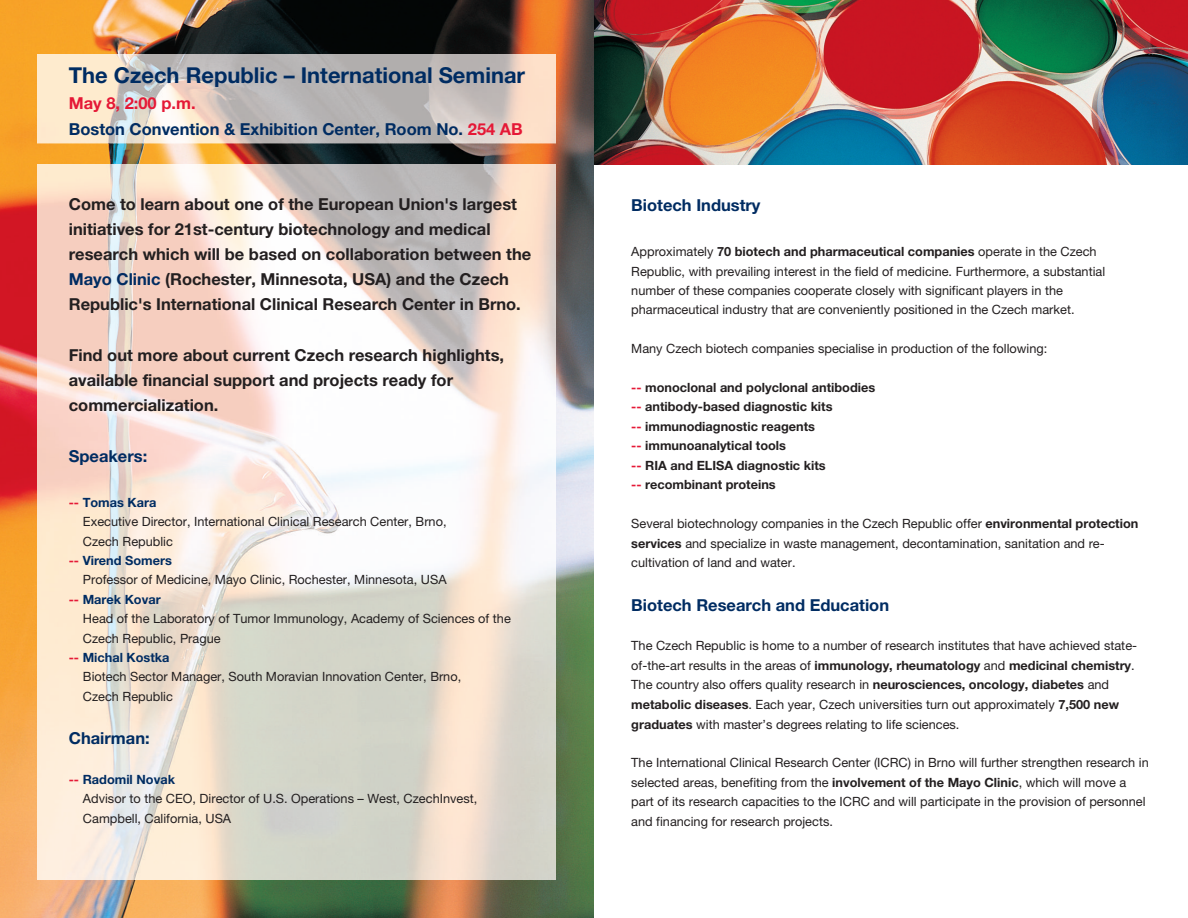
<style>
.page{position:relative;width:1188px;height:918px;background:#fff}
.page>*{position:absolute;margin:0;border:0;box-sizing:border-box;transform-origin:0 0}
.t1{font:700 21.9px "Helvetica Neue CE";color:#002c62}
.t2{font:700 16.5px/25.2px "Helvetica Neue CE";color:#231f20}
.t3{font:700 16.5px "Helvetica Neue CE";color:#002c62}
.t4{font:700 16.5px "Helvetica Neue CE";color:#e51836}
.t5{font:12.75px/19.4px "Helvetica Neue CE";color:#231f20}
.t6{font:700 12.75px/19.5px "Helvetica Neue CE";color:#231f20}
.t7{font:700 12.75px "Helvetica Neue CE";color:#002c62}
.s1{color:#e51836}
.s2{color:#002c62}
.s3{font-weight:700}
</style>
<div class="page">
<img style="left:594px;top:0;width:594px;height:165px">
<img style="left:0;top:0;width:593px;height:918px">
<img style="left:37px;top:165px;width:518px;height:715px">
<img style="left:37px;top:54px;width:518px;height:90px">
<p class="t1" style="left:69px;top:67px;width:458px">The Czech Republic – International Seminar</p>
<p class="t3" style="left:69px;top:123px;width:456px">Boston Convention &amp; Exhibition Center, Room No. <span class="s1">254 AB</span></p>
<p class="t4" style="left:69px;top:98px;width:128px">May 8, 2:00 p.m.</p>
<p class="t2" style="left:69px;top:193px;width:464px">Come to learn about one of the European Union's largest initiatives for 21st-century biotechnology and medical research which will be based on collaboration between the <span class="s2">Mayo Clinic</span> (Rochester, Minnesota, USA) and the Czech Republic's International Clinical Research Center in Brno.</p>
<p class="t2" style="left:69px;top:344px;width:437px">Find out more about current Czech research highlights, available financial support and projects ready for commercialization.</p>
<p class="t3" style="left:69px;top:450px;width:80px">Speakers:</p>
<p class="t7" style="left:69px;top:498px;width:89px"><span class="s1">--</span> Tomas Kara</p>
<p class="t5" style="left:83px;top:513px;width:365px">Executive Director, International Clinical Research Center, Brno,<br>Czech Republic</p>
<p class="t5" style="left:83px;top:572px;width:365px">Professor of Medicine, Mayo Clinic, Rochester, Minnesota, USA</p>
<p class="t5" style="left:83px;top:610px;width:429px">Head of the Laboratory of Tumor Immunology, Academy of Sciences of the<br>Czech Republic, Prague</p>
<p class="t5" style="left:83px;top:668px;width:380px">Biotech Sector Manager, South Moravian Innovation Center, Brno,<br>Czech Republic</p>
<p class="t7" style="left:69px;top:556px;width:105px"><span class="s1">--</span> Virend Somers</p>
<p class="t7" style="left:69px;top:595px;width:93px"><span class="s1">--</span> Marek Kovar</p>
<p class="t7" style="left:69px;top:653px;width:102px"><span class="s1">--</span> Michal Kostka</p>
<p class="t3" style="left:69px;top:732px;width:82px">Chairman:</p>
<p class="t7" style="left:69px;top:775px;width:108px"><span class="s1">--</span> Radomil Novak</p>
<p class="t5" style="left:83px;top:790px;width:396px">Advisor to the CEO, Director of U.S. Operations – West, CzechInvest,<br>Campbell, California, USA</p>
<p class="t3" style="left:631px;top:199px;width:131px">Biotech Industry</p>
<p class="t5" style="left:631px;top:244px;width:475px">Approximately <span class="s3">70 biotech and pharmaceutical companies</span> operate in the Czech Republic, with prevailing interest in the field of medicine. Furthermore, a substantial number of these companies cooperate closely with significant players in the pharmaceutical industry that are conveniently positioned in the Czech market.</p>
<p class="t5" style="left:631px;top:340px;width:418px">Many Czech biotech companies specialise in production of the following:</p>
<p class="t6" style="left:631px;top:379px;width:246px"><span class="s1">--</span> monoclonal and polyclonal antibodies <span class="s1">--</span> antibody-based diagnostic kits<br><span class="s1">--</span> immunodiagnostic reagents<br><span class="s1">--</span> immunoanalytical tools<br><span class="s1">--</span> RIA and ELISA diagnostic kits<br><span class="s1">--</span> recombinant proteins</p>
<p class="t5" style="left:631px;top:515px;width:509px">Several biotechnology companies in the Czech Republic offer <span class="s3">environmental protection services</span> and specialize in waste management, decontamination, sanitation and re&shy;cultivation of land and water.</p>
<p class="t3" style="left:631px;top:599px;width:259px">Biotech Research and Education</p>
<p class="t5" style="left:631px;top:637px;width:507px">The Czech Republic is home to a number of research institutes that have achieved state&shy;of-the-art results in the areas of <span class="s3">immunology, rheumatology</span> and <span class="s3">medicinal chemistry</span>.<br>The country also offers quality research in <span class="s3">neurosciences, oncology, diabetes</span> and <span class="s3">metabolic diseases</span>. Each year, Czech universities turn out approximately <span class="s3">7,500 new graduates</span> with master’s degrees relating to life sciences.</p>
<p class="t5" style="left:631px;top:754px;width:519px">The International Clinical Research Center (ICRC) in Brno will further strengthen research in selected areas, benefiting from the <span class="s3">involvement of the Mayo Clinic</span>, which will move a part of its research capacities to the ICRC and will participate in the provision of personnel and financing for research projects.</p>
</div>
